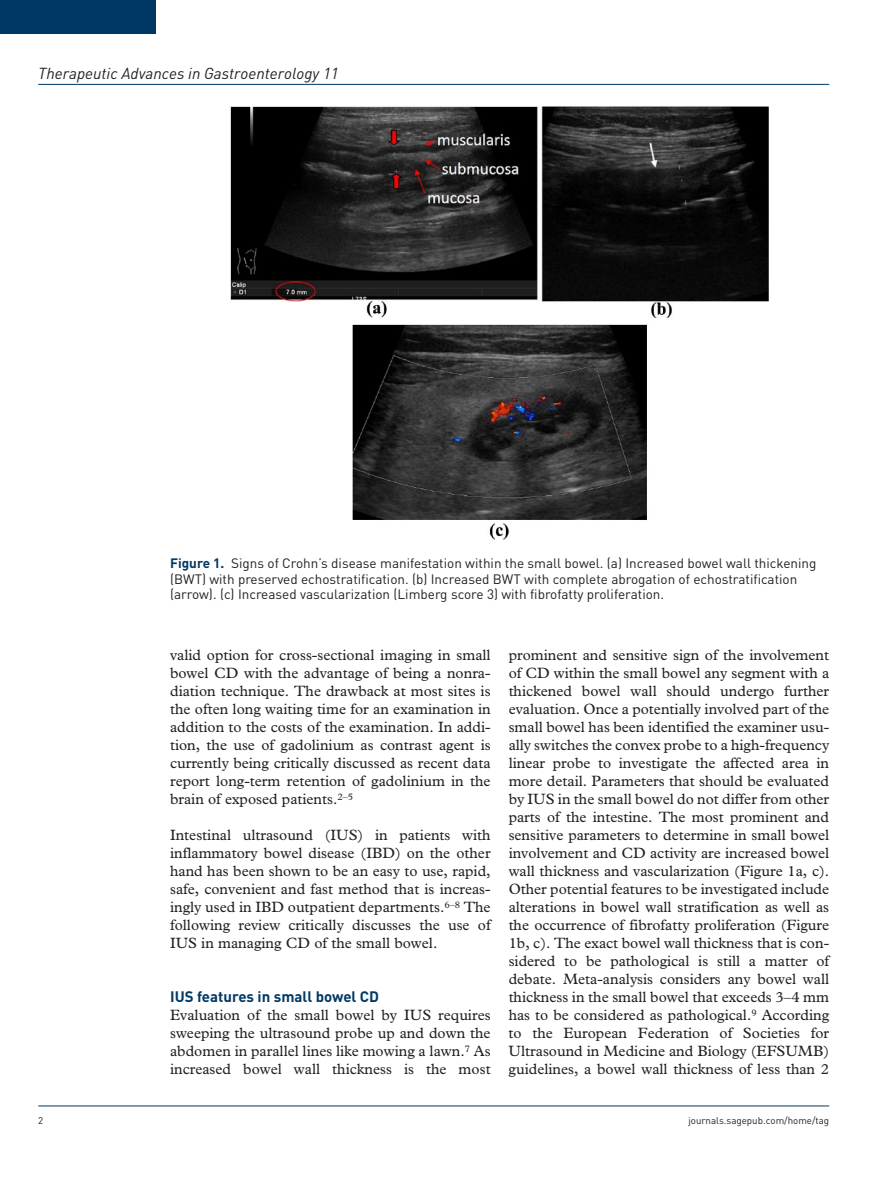
<style>
.page{position:relative;width:893px;height:1191px;background:#fff}
.page>*{position:absolute;margin:0;border:0;box-sizing:border-box;transform-origin:0 0}
.t1{font:italic 15.75px "DIN";color:#231f20}
.t2{font:15px/18px "Plantin Std";color:#231f20;text-align:justify}
.t3{font:700 15px "DIN";color:#003865}
.t4{font:13.5px/15.8px "DIN";color:#231f20}
.t5{font:9.75px "DIN";color:#231f20}
.s1{font-weight:700;color:#003865}
</style>
<div class="page">
<hr style="left:38px;top:84px;width:791px;height:1px;background:#003865">
<hr style="left:38px;top:1105px;width:791px;height:1px;background:#003865">
<div style="left:0;top:0;width:155px;height:34px;background:#003865"></div>
<img style="left:230px;top:106px;width:539px;height:434px">
<p class="t1" style="left:38px;top:63px;width:302px">Therapeutic Advances in Gastroenterology 11</p>
<p class="t4" style="left:170px;top:555px;width:648px"><span class="s1">Figure 1.</span> Signs of Crohn’s disease manifestation within the small bowel. (a) Increased bowel wall thickening (BWT) with preserved echostratification. (b) Increased BWT with complete abrogation of echostratification (arrow). (c) Increased vascularization (Limberg score 3) with fibrofatty proliferation.</p>
<p class="t2" style="left:170px;top:646px;width:322px">valid option for cross-sectional imaging in small bowel CD with the advantage of being a nonra&shy;diation technique. The drawback at most sites is the often long waiting time for an examination in addition to the costs of the examination. In addi&shy;tion, the use of gadolinium as contrast agent is currently being critically discussed as recent data report long-term retention of gadolinium in the brain of exposed patients.<sup>2–5</sup></p>
<p class="t2" style="left:170px;top:826px;width:322px">Intestinal ultrasound (IUS) in patients with inflammatory bowel disease (IBD) on the other hand has been shown to be an easy to use, rapid, safe, convenient and fast method that is increas&shy;ingly used in IBD outpatient departments.<sup>6–8</sup> The following review critically discusses the use of IUS in managing CD of the small bowel.</p>
<p class="t3" style="left:170px;top:987px;width:211px">IUS features in small bowel CD</p>
<p class="t2" style="left:170px;top:1006px;width:322px">Evaluation of the small bowel by IUS requires sweeping the ultrasound probe up and down the abdomen in parallel lines like mowing a lawn.<sup>7</sup> As increased bowel wall thickness is the most</p>
<p class="t2" style="left:509px;top:646px;width:322px">prominent and sensitive sign of the involvement of CD within the small bowel any segment with a thickened bowel wall should undergo further evaluation. Once a potentially involved part of the small bowel has been identified the examiner usu&shy;ally switches the convex probe to a high-frequency linear probe to investigate the affected area in more detail. Parameters that should be evaluated by IUS in the small bowel do not differ from other parts of the intestine. The most prominent and sensitive parameters to determine in small bowel involvement and CD activity are increased bowel wall thickness and vascularization (Figure 1a, c).<br>Other potential features to be investigated include alterations in bowel wall stratification as well as the occurrence of fibrofatty proliferation (Figure 1b, c). The exact bowel wall thickness that is con&shy;sidered to be pathological is still a matter of debate. Meta-analysis considers any bowel wall thickness in the small bowel that exceeds 3–4 mm has to be considered as pathological.<sup>9</sup> According to the European Federation of Societies for Ultrasound in Medicine and Biology (EFSUMB) guidelines, a bowel wall thickness of less than 2</p>
<p class="t5" style="left:38px;top:1114px;width:7px">2</p>
<p class="t5" style="left:688px;top:1114px;width:142px">journals.sagepub.com/home/tag</p>
</div>
